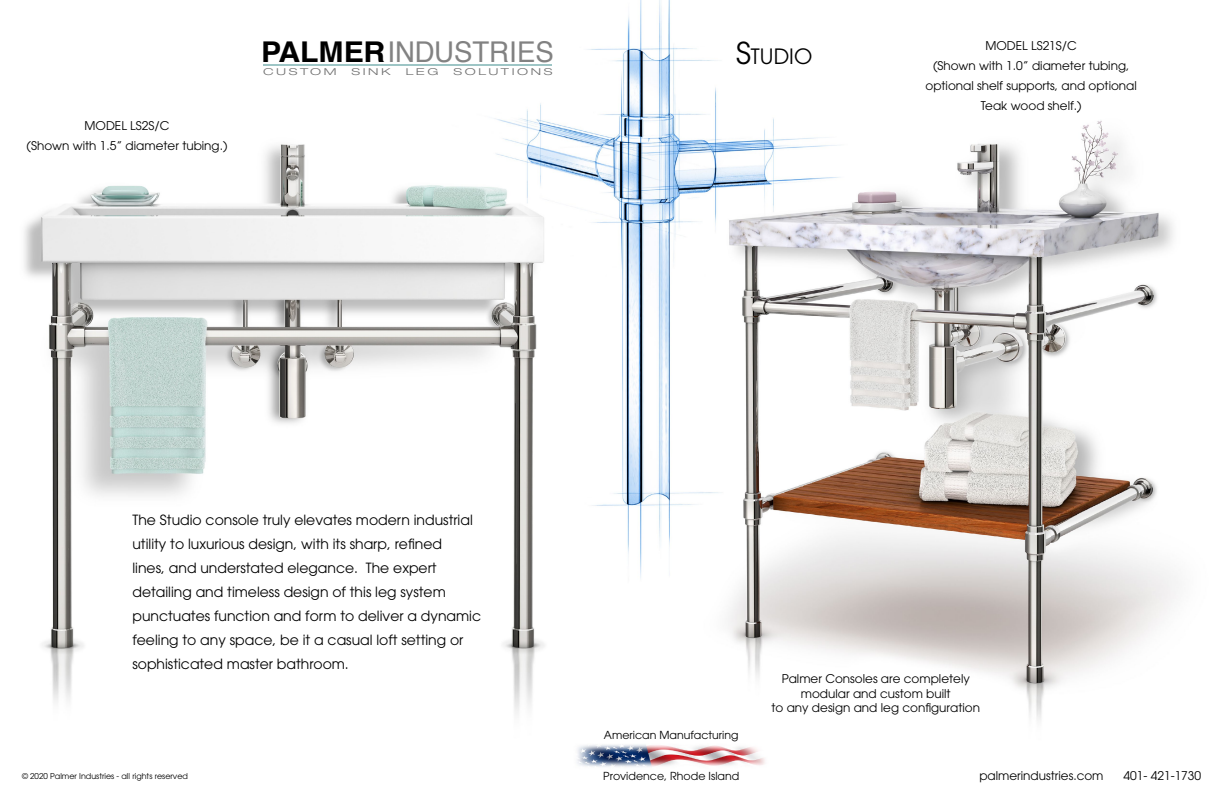
<style>
.page{position:relative;width:1224px;height:792px;background:#fff}
.page>*{position:absolute;margin:0;border:0;box-sizing:border-box;transform-origin:0 0}
.t1{font:28.6px "Helvetica";color:#828282;scale:.96 1}
.t2{font:21px "Avant Garde";color:#000}
.t3{font:14px/24px "Avant Garde";color:#000}
.t4{font:12px/20px "Avant Garde";color:#000;text-align:center}
.t5{font:11px "Avant Garde";color:#000}
.t6{font:300 expanded 9.5px "Helvetica Neue";letter-spacing:.2em;color:#6e6e6e;scale:1.37 1}
.t7{font:8px "Avant Garde";color:#000}
.s1{font-weight:700;color:#000}
.s2{font-size:30px}
</style>
<div class="page">
<img style="left:24px;top:0;width:1155px;height:720px">
<img style="left:577px;top:744px;width:188px;height:23px">
<hr style="left:264px;top:64px;width:288px;height:2px;background:#9dc5c5">
<p class="t4" style="left:27px;top:116px;width:202px">MODEL LS2S/C<br>(Shown with 1.5” diameter tubing.)</p>
<h1 class="t1" style="left:261px;top:29px;width:306px"><span class="s1">PALMER</span>INDUSTRIES</h1>
<p class="t6" style="left:263px;top:66px;width:55px">CUSTOM</p>
<p class="t6" style="left:351px;top:66px;width:30px">SINK</p>
<p class="t6" style="left:406px;top:66px;width:25px">LEG</p>
<p class="t6" style="left:453px;top:66px;width:74px">SOLUTIONS</p>
<h2 class="t2" style="left:736px;top:44px;width:78px"><span class="s2">S</span>tudio</h2>
<p class="t4" style="left:926px;top:36px;width:213px">MODEL LS21S/C<br>(Shown with 1.0” diameter tubing, optional shelf supports, and optional<br>Teak wood shelf.)</p>
<p class="t3" style="left:132px;top:508px;width:350px">The Studio console truly elevates modern industrial utility to luxurious design, with its sharp, refined<br>lines, and understated elegance. The expert detailing and timeless design of this leg system punctuates function and form to deliver a dynamic feeling to any space, be it a casual loft setting or sophisticated master bathroom.</p>
<p class="t5" style="left:604px;top:728px;width:136px">American Manufacturing</p>
<p class="t4" style="left:771px;top:672px;width:210px;line-height:14.4px">Palmer Consoles are completely modular and custom built<br>to any design and leg configuration</p>
<p class="t7" style="left:22px;top:771px;width:168px">© 2020 Palmer Industries - all rights reserved</p>
<p class="t5" style="left:603px;top:770px;width:138px">Providence, Rhode Island</p>
<p class="t4" style="left:979px;top:766px;width:126px">palmerindustries.com</p>
<p class="t4" style="left:1123px;top:766px;width:79px">401- 421-1730</p>
</div>
